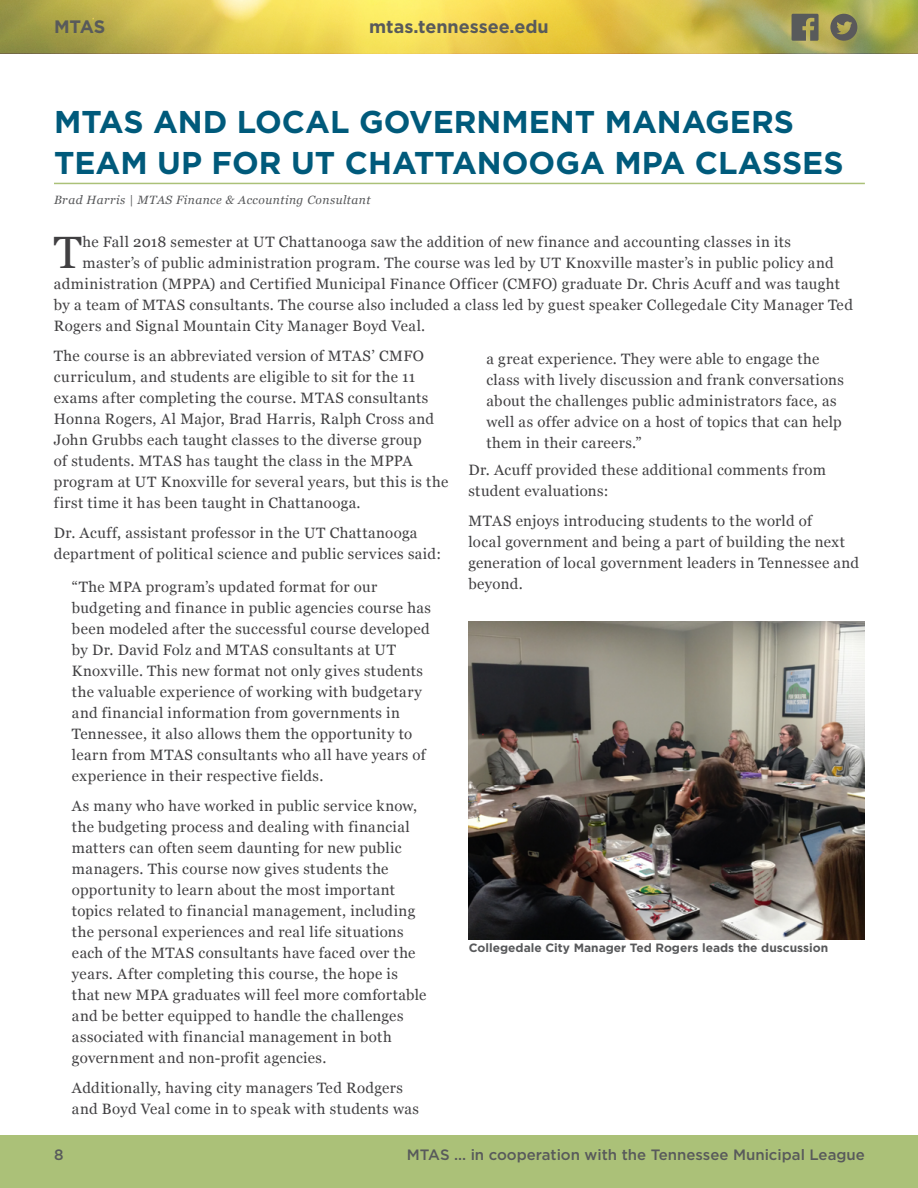
<style>
.page{position:relative;width:918px;height:1188px;background:#fff}
.page>*{position:absolute;margin:0;border:0;box-sizing:border-box;transform-origin:0 0}
.t1{font:45.3px "Georgia";color:#414042}
.t2{font:700 31.5px/40.5px "Gotham";color:#005a7b}
.t3{font:700 18px "Gotham";color:#585a5b}
.t4{font:15px/21px "Georgia";letter-spacing:.025em;color:#414042}
.t5{font:500 15px "Gotham";color:#585a5b}
.t6{font:700 12px "Gotham";color:#58595b}
.t7{font:italic 12px "Georgia";letter-spacing:.04em;color:#58595b}
</style>
<div class="page">
<svg style="left:0;top:0;width:918px;height:53px;background:#d3c151"></svg>
<svg style="left:830px;top:14px;width:27px;height:27px"></svg>
<svg style="left:792px;top:14px;width:27px;height:27px"></svg>
<div style="left:0;top:1135px;width:918px;height:53px;background:#abc178"></div>
<hr style="left:54px;top:183px;width:811px;height:1px;background:#abc178">
<img style="left:469px;top:621px;width:396px;height:318px">
<p class="t3" style="left:54px;top:14px;width:53px">MTAS</p>
<p class="t3" style="left:369px;top:14px;width:181px">mtas.tennessee.edu</p>
<h2 class="t2" style="left:54px;top:102px;width:791px">MTAS AND LOCAL GOVERNMENT MANAGERS<br>TEAM UP FOR UT CHATTANOOGA MPA CLASSES</h2>
<p class="t7" style="left:54px;top:191px;width:318px">Brad Harris | MTAS Finance &amp; Accounting Consultant</p>
<h1 class="t1" style="left:54px;top:220px;width:30px">T</h1>
<p class="t4" style="left:83px;top:231px;width:710px">he Fall 2018 semester at UT Chattanooga saw the addition of new finance and accounting classes in its</p>
<p class="t4" style="left:83px;top:252px;width:753px">master’s of public administration program. The course was led by UT Knoxville master’s in public policy and</p>
<p class="t4" style="left:54px;top:273px;width:787px">administration (MPPA) and Certified Municipal Finance Officer (CMFO) graduate Dr. Chris Acuff and was taught</p>
<p class="t4" style="left:54px;top:294px;width:800px">by a team of MTAS consultants. The course also included a class led by guest speaker Collegedale City Manager Ted</p>
<p class="t4" style="left:54px;top:315px;width:373px">Rogers and Signal Mountain City Manager Boyd Veal.</p>
<p class="t4" style="left:54px;top:345px;width:396px">The course is an abbreviated version of MTAS’ CMFO curriculum, and students are eligible to sit for the 11 exams after completing the course. MTAS consultants Honna Rogers, Al Major, Brad Harris, Ralph Cross and John Grubbs each taught classes to the diverse group<br>of students. MTAS has taught the class in the MPPA program at UT Knoxville for several years, but this is the first time it has been taught in Chattanooga.</p>
<p class="t4" style="left:54px;top:522px;width:389px">Dr. Acuff, assistant professor in the UT Chattanooga department of political science and public services said:</p>
<p class="t4" style="left:72px;top:576px;width:361px">“The MPA program’s updated format for our budgeting and finance in public agencies course has been modeled after the successful course developed by Dr. David Folz and MTAS consultants at UT Knoxville. This new format not only gives students the valuable experience of working with budgetary and financial information from governments in Tennessee, it also allows them the opportunity to learn from MTAS consultants who all have years of experience in their respective fields.</p>
<p class="t4" style="left:72px;top:795px;width:356px">As many who have worked in public service know, the budgeting process and dealing with financial matters can often seem daunting for new public managers. This course now gives students the opportunity to learn about the most important topics related to financial management, including the personal experiences and real life situations each of the MTAS consultants have faced over the years. After completing this course, the hope is that new MPA graduates will feel more comfortable and be better equipped to handle the challenges associated with financial management in both government and non-profit agencies.</p>
<p class="t4" style="left:72px;top:1077px;width:349px">Additionally, having city managers Ted Rodgers and Boyd Veal come in to speak with students was</p>
<p class="t4" style="left:486px;top:348px;width:359px">a great experience. They were able to engage the class with lively discussion and frank conversations about the challenges public administrators face, as well as offer advice on a host of topics that can help them in their careers.”</p>
<p class="t4" style="left:468px;top:459px;width:359px">Dr. Acuff provided these additional comments from student evaluations:</p>
<p class="t4" style="left:468px;top:510px;width:392px">MTAS enjoys introducing students to the world of<br>local government and being a part of building the next generation of local government leaders in Tennessee and beyond.</p>
<p class="t6" style="left:469px;top:939px;width:361px">Collegedale City Manager Ted Rogers leads the duscussion</p>
<p class="t5" style="left:54px;top:1145px;width:11px">8</p>
<p class="t5" style="left:407px;top:1145px;width:459px">MTAS ... in cooperation with the Tennessee Municipal League</p>
</div>
